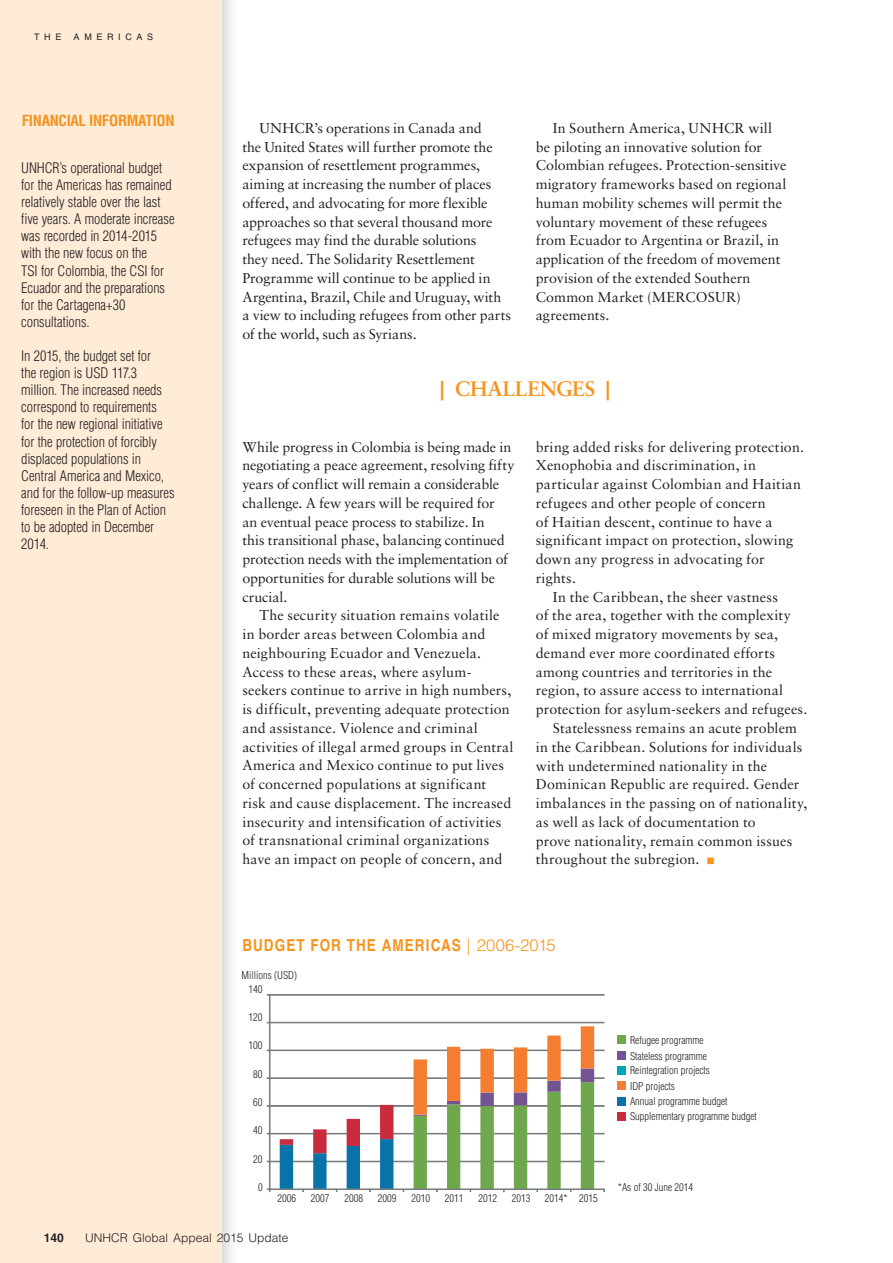
<style>
.page{position:relative;width:893px;height:1263px;background:#fff}
.page>*{position:absolute;margin:0;border:0;box-sizing:border-box;transform-origin:0 0}
.t1{font:700 21px "Sabon LT Std";letter-spacing:-.015em;color:#f7931d}
.t2{font:700 condensed 16.5px "Helvetica CE";letter-spacing:.065em;color:#f7931d}
.t3{font:700 condensed 15px "Helvetica CE";letter-spacing:-.02em;color:#f7931d}
.t4{font:14.25px/18.8px "Sabon LT Std";letter-spacing:.005em;color:#231f20}
.t5{font:300 condensed 14.25px/17.1px "Helvetica";letter-spacing:-.005em;color:#231f20}
.t6{font:300 12px "Helvetica";color:#231f20}
.t7{font:700 12px "Helvetica CE";color:#231f20}
.t8{font:300 condensed 10.5px/15.3px "Helvetica";color:#231f20}
.t9{font:9px "Helvetica CE";letter-spacing:.52em;color:#231f20}
.s1{font-family:"Helvetica CE";font-size:19.5px}
.s2{color:#f7931d}
.s3{font-family:"Helvetica LT Std";font-weight:300}
.s4{font-family:"Helvetica";font-weight:300;font-stretch:normal}
</style>
<div class="page">
<div style="left:0;top:0;width:221px;height:1263px;background:#feecd7"></div>
<div style="left:617px;top:1035px;width:8px;height:9px;background:#6fa74d"></div>
<div style="left:617px;top:1051px;width:8px;height:8px;background:#725493"></div>
<div style="left:617px;top:1066px;width:8px;height:9px;background:#00a4b4"></div>
<div style="left:617px;top:1081px;width:8px;height:9px;background:#f47d31"></div>
<div style="left:617px;top:1112px;width:8px;height:8px;background:#c82c3e"></div>
<div style="left:617px;top:1097px;width:8px;height:8px;background:#0873a9"></div>
<div style="left:270px;top:1161px;width:334px;height:1px;border:1px solid #7a7d7e"></div>
<div style="left:270px;top:1133px;width:334px;height:1px;border:1px solid #7a7d7e"></div>
<div style="left:270px;top:1105px;width:334px;height:1px;border:1px solid #7a7d7e"></div>
<div style="left:270px;top:1078px;width:334px;height:1px;border:1px solid #7a7d7e"></div>
<div style="left:270px;top:1050px;width:334px;height:1px;border:1px solid #7a7d7e"></div>
<div style="left:270px;top:1022px;width:334px;height:1px;border:1px solid #7a7d7e"></div>
<div style="left:270px;top:994px;width:334px;height:1px;border:1px solid #7a7d7e"></div>
<div style="left:269px;top:995px;width:1px;height:194px;border:1px solid #7a7d7e"></div>
<div style="left:270px;top:1189px;width:334px;height:1px;border:1px solid #7a7d7e"></div>
<svg style="left:280px;top:1105px;width:113px;height:87px"></svg>
<svg style="left:414px;top:1026px;width:180px;height:166px"></svg>
<p class="t9" style="left:34px;top:32px;width:29px">THE</p>
<p class="t9" style="left:74px;top:32px;width:81px">AMERICAS</p>
<p class="t3" style="left:22px;top:111px;width:154px">FINANCIAL INFORMATION</p>
<p class="t5" style="left:21px;top:159px;width:155px">UNHCR’s operational budget for the Americas has remained relatively stable over the last five years. A moderate increase was recorded in 2014-2015 with the new focus on the<br>TSI for Colombia, the CSI for<br>Ecuador and the preparations for the Cartagena+30 consultations.</p>
<p class="t5" style="left:21px;top:347px;width:155px">In 2015, the budget set for<br>the region is USD 117.3 million. The increased needs correspond to requirements<br>for the new regional initiative for the protection of forcibly displaced populations in<br>Central America and Mexico, and for the follow-up measures foreseen in the Plan of Action to be adopted in December<br>2014.</p>
<p class="t4" style="left:242px;top:118px;width:270px;text-indent:17px">UNHCR’s operations in Canada and<br>the United States will further promote the expansion of resettlement programmes, aiming at increasing the number of places offered, and advocating for more flexible approaches so that several thousand more refugees may find the durable solutions<br>they need. The Solidarity Resettlement Programme will continue to be applied in Argentina, Brazil, Chile and Uruguay, with a view to including refugees from other parts of the world, such as Syrians.</p>
<p class="t4" style="left:536px;top:118px;width:252px;text-indent:17px">In Southern America, UNHCR will be piloting an innovative solution for Colombian refugees. Protection-sensitive migratory frameworks based on regional human mobility schemes will permit the voluntary movement of these refugees from Ecuador to Argentina or Brazil, in application of the freedom of movement provision of the extended Southern Common Market (MERCOSUR) agreements.</p>
<h1 class="t1" style="left:440px;top:375px;width:173px"><span class="s1">|</span> CHALLENGES <span class="s1">|</span></h1>
<p class="t4" style="left:242px;top:437px;width:274px">While progress in Colombia is being made in negotiating a peace agreement, resolving fifty years of conflict will remain a considerable challenge. A few years will be required for<br>an eventual peace process to stabilize. In<br>this transitional phase, balancing continued protection needs with the implementation of opportunities for durable solutions will be crucial.</p>
<p class="t4" style="left:242px;top:606px;width:273px;text-indent:17px">The security situation remains volatile in border areas between Colombia and neighbouring Ecuador and Venezuela.<br>Access to these areas, where asylum&shy;seekers continue to arrive in high numbers, is difficult, preventing adequate protection and assistance. Violence and criminal activities of illegal armed groups in Central America and Mexico continue to put lives of concerned populations at significant risk and cause displacement. The increased insecurity and intensification of activities of transnational criminal organizations have an impact on people of concern, and</p>
<p class="t4" style="left:536px;top:437px;width:270px">bring added risks for delivering protection.</p>
<p class="t4" style="left:536px;top:456px;width:222px">Xenophobia and discrimination, in</p>
<p class="t4" style="left:536px;top:475px;width:267px">particular against Colombian and Haitian</p>
<p class="t4" style="left:536px;top:493px;width:231px">refugees and other people of concern</p>
<p class="t4" style="left:536px;top:512px;width:238px">of Haitian descent, continue to have a</p>
<p class="t4" style="left:536px;top:531px;width:259px">significant impact on protection, slowing</p>
<p class="t4" style="left:536px;top:550px;width:230px">down any progress in advocating for</p>
<p class="t4" style="left:536px;top:568px;width:42px">rights.</p>
<p class="t4" style="left:553px;top:587px;width:227px">In the Caribbean, the sheer vastness</p>
<p class="t4" style="left:536px;top:606px;width:257px">of the area, together with the complexity</p>
<p class="t4" style="left:536px;top:625px;width:244px">of mixed migratory movements by sea,</p>
<p class="t4" style="left:536px;top:643px;width:241px">demand ever more coordinated efforts</p>
<p class="t4" style="left:536px;top:662px;width:238px">among countries and territories in the</p>
<p class="t4" style="left:536px;top:681px;width:249px">region, to assure access to international</p>
<p class="t4" style="left:536px;top:700px;width:273px">protection for asylum-seekers and refugees.</p>
<p class="t4" style="left:553px;top:718px;width:246px">Statelessness remains an acute problem</p>
<p class="t4" style="left:536px;top:737px;width:268px">in the Caribbean. Solutions for individuals</p>
<p class="t4" style="left:536px;top:756px;width:233px">with undetermined nationality in the</p>
<p class="t4" style="left:536px;top:775px;width:265px">Dominican Republic are required. Gender</p>
<p class="t4" style="left:536px;top:793px;width:273px">imbalances in the passing on of nationality,</p>
<p class="t4" style="left:536px;top:812px;width:222px">as well as lack of documentation to</p>
<p class="t4" style="left:536px;top:831px;width:258px">prove nationality, remain common issues</p>
<p class="t4" style="left:536px;top:850px;width:181px">throughout the subregion. <span class="s2">■</span></p>
<p class="t2" style="left:242px;top:935px;width:315px">BUDGET FOR THE AMERICAS <span class="s3">|</span> <span class="s4">2006-2015</span></p>
<p class="t8" style="left:242px;top:968px;width:57px">Millions (USD)</p>
<p class="t8" style="left:249px;top:981px;width:15px">140</p>
<p class="t8" style="left:249px;top:1009px;width:15px">120</p>
<p class="t8" style="left:249px;top:1038px;width:15px">100</p>
<p class="t8" style="left:253px;top:1066px;width:11px">80</p>
<p class="t8" style="left:253px;top:1094px;width:11px">60</p>
<p class="t8" style="left:253px;top:1123px;width:11px">40</p>
<p class="t8" style="left:253px;top:1151px;width:11px">20</p>
<p class="t8" style="left:258px;top:1180px;width:6px">0</p>
<p class="t8" style="left:277px;top:1190px;width:20px">2006</p>
<p class="t8" style="left:311px;top:1190px;width:20px">2007</p>
<p class="t8" style="left:344px;top:1190px;width:20px">2008</p>
<p class="t8" style="left:378px;top:1190px;width:20px">2009</p>
<p class="t8" style="left:411px;top:1190px;width:20px">2010</p>
<p class="t8" style="left:445px;top:1190px;width:20px">2011</p>
<p class="t8" style="left:478px;top:1190px;width:20px">2012</p>
<p class="t8" style="left:512px;top:1190px;width:20px">2013</p>
<p class="t8" style="left:545px;top:1190px;width:54px">2014* 2015</p>
<p class="t8" style="left:630px;top:1033px;width:75px">Refugee programme</p>
<p class="t8" style="left:630px;top:1048px;width:78px">Stateless programme</p>
<p class="t8" style="left:630px;top:1063px;width:81px">Reintegration projects</p>
<p class="t8" style="left:630px;top:1078px;width:46px">IDP projects</p>
<p class="t8" style="left:630px;top:1093px;width:128px">Annual programme budget<br>Supplementary programme budget</p>
<p class="t8" style="left:618px;top:1179px;width:77px">*As of 30 June 2014</p>
<p class="t7" style="left:44px;top:1230px;width:22px">140</p>
<p class="t6" style="left:85px;top:1230px;width:205px">UNHCR Global Appeal 2015 Update</p>
</div>
